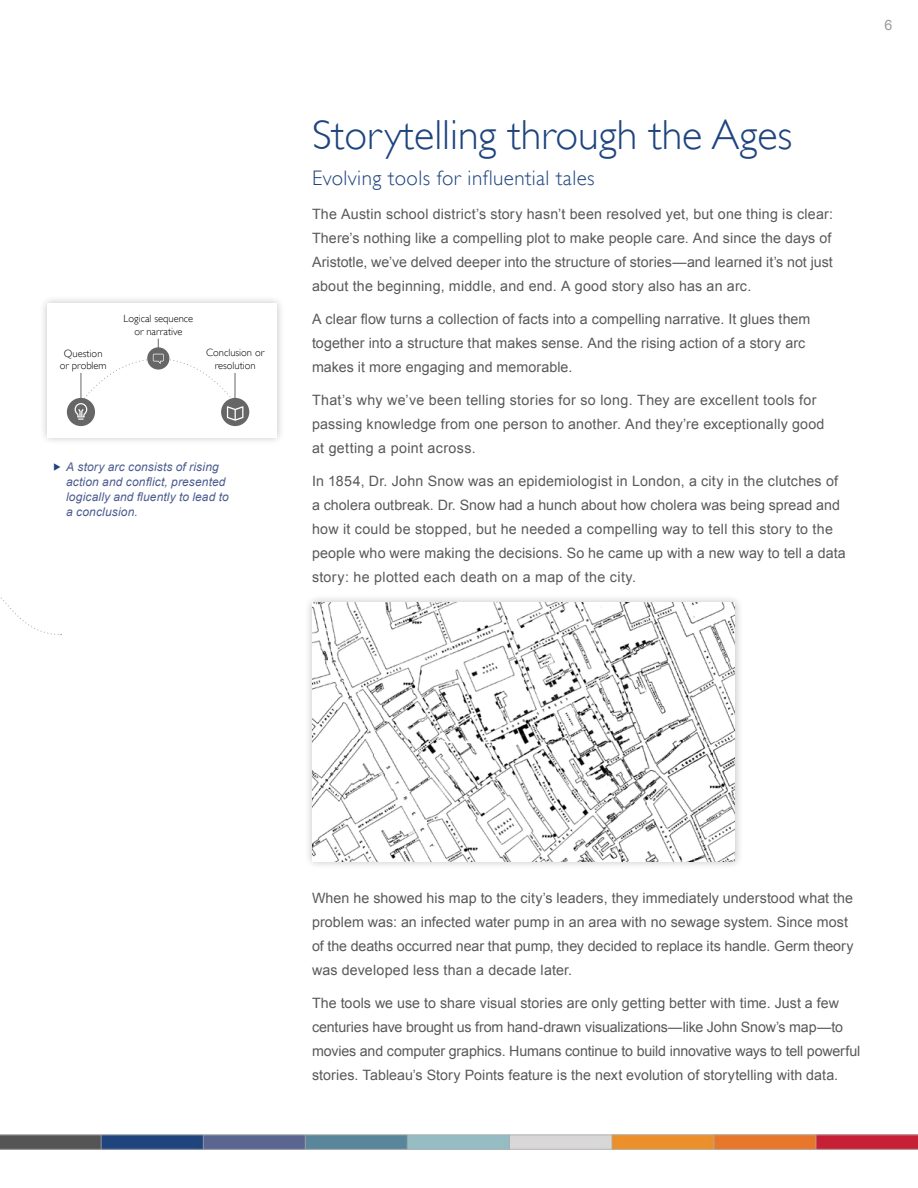
<style>
.page{position:relative;width:918px;height:1188px;background:#fff}
.page>*{position:absolute;margin:0;border:0;box-sizing:border-box;transform-origin:0 0}
.t1{font:300 42px "Gill Sans";color:#1f447e}
.t2{font:300 21px "Gill Sans";letter-spacing:.02em;color:#1f447e}
.t3{font:14.25px/24px "Arial";letter-spacing:.005em;color:#58595b}
.t4{font:14.25px "Arial";color:#9b9b9b}
.t5{font:italic 12px/15px "Arial";letter-spacing:.01em;color:#4b5c8f}
.t6{font:300 10.5px/12.6px "Gill Sans";color:#000;text-align:center}
</style>
<div class="page">
<img style="left:0;top:1134px;width:918px;height:15px">
<div style="left:38px;top:295px;width:247px;height:151px;background:#000;opacity:.25"></div>
<div style="left:47px;top:303px;width:229px;height:134px;background:#fff"></div>
<div style="left:303px;top:594px;width:441px;height:276px;background:#000;opacity:.25"></div>
<img style="left:312px;top:603px;width:423px;height:259px">
<div style="left:221px;top:398px;width:28px;height:28px;background:#666;border-radius:50%"></div>
<div style="left:67px;top:398px;width:28px;height:28px;background:#666;border-radius:50%"></div>
<svg style="left:74px;top:339px;width:169px;height:82px"></svg>
<svg style="left:1px;top:597px;width:61px;height:38px"></svg>
<p class="t6" style="left:60px;top:346px;width:48px">Question or problem</p>
<p class="t6" style="left:124px;top:312px;width:71px">Logical sequence or narrative</p>
<p class="t6" style="left:206px;top:346px;width:60px">Conclusion or resolution</p>
<p class="t5" style="left:66px;top:460px;width:164px">A story arc consists of rising action and conflict, presented logically and fluently to lead to a conclusion.</p>
<h1 class="t1" style="left:312px;top:102px;width:482px">Storytelling through the Ages</h1>
<h2 class="t2" style="left:312px;top:161px;width:284px">Evolving tools for influential tales</h2>
<p class="t3" style="left:312px;top:202px;width:523px">The Austin school district’s story hasn’t been resolved yet, but one thing is clear:<br>There’s nothing like a compelling plot to make people care. And since the days of Aristotle, we’ve delved deeper into the structure of stories—and learned it’s not just about the beginning, middle, and end. A good story also has an arc.</p>
<p class="t3" style="left:312px;top:307px;width:500px">A clear flow turns a collection of facts into a compelling narrative. It glues them together into a structure that makes sense. And the rising action of a story arc makes it more engaging and memorable.</p>
<p class="t3" style="left:312px;top:388px;width:514px">That’s why we’ve been telling stories for so long. They are excellent tools for passing knowledge from one person to another. And they’re exceptionally good at getting a point across.</p>
<p class="t3" style="left:312px;top:469px;width:535px">In 1854, Dr. John Snow was an epidemiologist in London, a city in the clutches of a cholera outbreak. Dr. Snow had a hunch about how cholera was being spread and how it could be stopped, but he needed a compelling way to tell this story to the people who were making the decisions. So he came up with a new way to tell a data story: he plotted each death on a map of the city.</p>
<p class="t4" style="left:885px;top:15px;width:9px">6</p>
<p class="t3" style="left:312px;top:886px;width:543px">When he showed his map to the city’s leaders, they immediately understood what the problem was: an infected water pump in an area with no sewage system. Since most of the deaths occurred near that pump, they decided to replace its handle. Germ theory was developed less than a decade later.</p>
<p class="t3" style="left:312px;top:991px;width:550px">The tools we use to share visual stories are only getting better with time. Just a few centuries have brought us from hand-drawn visualizations—like John Snow’s map—to movies and computer graphics. Humans continue to build innovative ways to tell powerful stories. Tableau’s Story Points feature is the next evolution of storytelling with data.</p>
</div>
